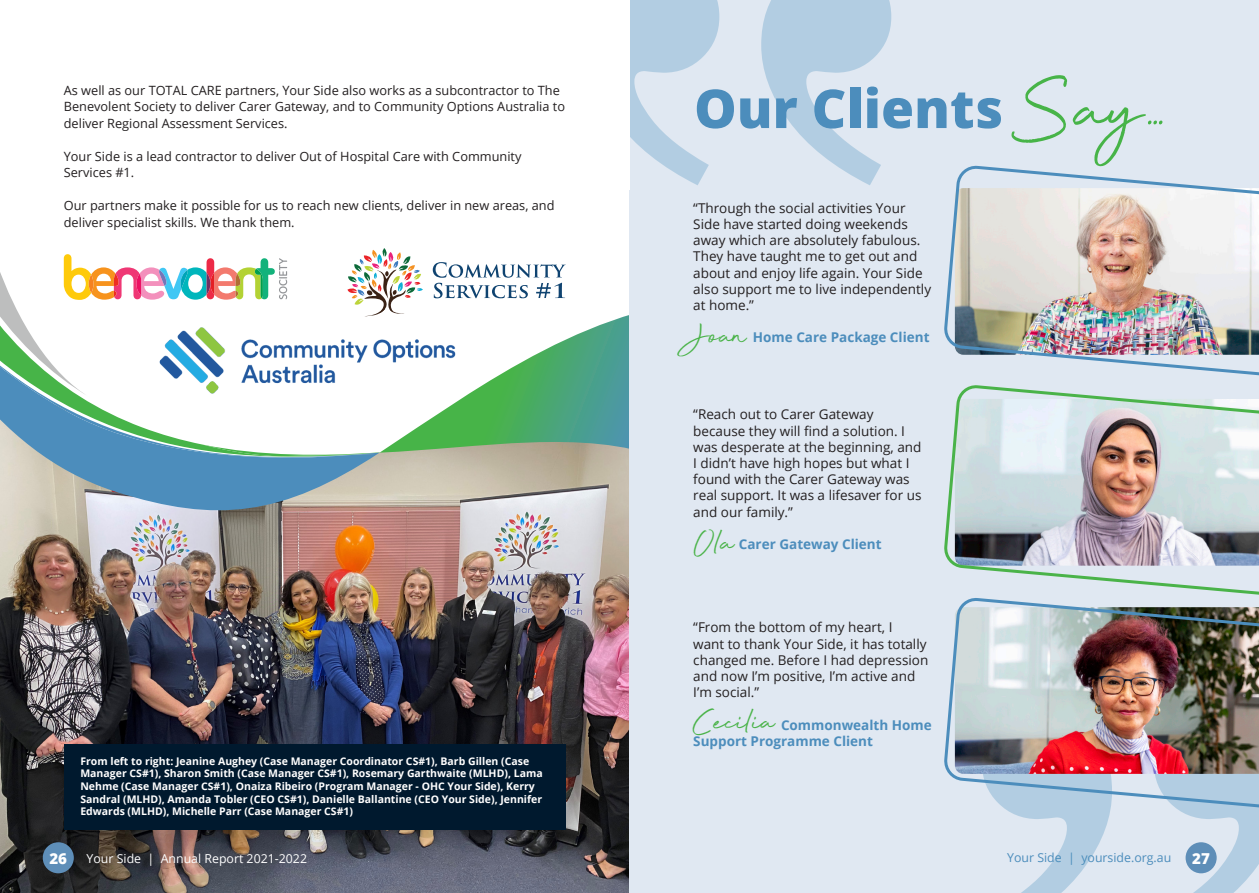
<style>
.page{position:relative;width:1259px;height:893px;background:#fff}
.page>*{position:absolute;margin:0;border:0;box-sizing:border-box;transform-origin:0 0}
.t1{font:700 674.25px "Century Schoolbook";color:#4990bd}
.t2{font:100.2px "Beyond Infinity";color:#47b448}
.t3{font:81.9px "Angelface";color:#47b448}
.t4{font:800 53.55px "Open Sans";color:#4c8dbc}
.t5{font:39px "Beyond Infinity";color:#4ab349}
.t6{font:800 15px "Open Sans";color:#fff}
.t7{font:13.5px/16.2px "Open Sans";color:#231f20}
.t8{font:700 13.5px/16.2px "Open Sans";color:#4c8dbc}
.t9{font:12.75px/16.5px "Open Sans";color:#231f20}
.t10{font:12.3px "Open Sans";color:#fff}
.t11{font:12.3px "Open Sans";color:#4c8dbc}
.t12{font:700 10.5px/12.6px "Open Sans";color:#fff}
</style>
<div class="page">
<img style="left:0;top:469px;width:629px;height:424px">
<svg style="left:0;top:267px;width:379px;height:256px;background:#9aacb8"></svg>
<svg style="left:0;top:270px;width:377px;height:199px"></svg>
<svg style="left:379px;top:315px;width:250px;height:154px"></svg>
<div style="left:43px;top:842px;width:31px;height:31px;background:#5e8eb8;border-radius:50%"></div>
<div style="left:64px;top:744px;width:502px;height:85px;background:#00192e"></div>
<svg style="left:433px;top:262px;width:133px;height:36px"></svg>
<svg style="left:347px;top:248px;width:76px;height:69px"></svg>
<svg style="left:0;top:254px;width:287px;height:143px"></svg>
<img style="left:159px;top:327px;width:297px;height:68px">
<div style="left:629px;top:0;width:630px;height:893px;background:#e0e8f2"></div>
<div style="left:1185px;top:842px;width:31px;height:31px;background:#5e8eb8;border-radius:50%"></div>
<img style="left:944px;top:385px;width:315px;height:210px">
<img style="left:944px;top:598px;width:315px;height:210px">
<img style="left:944px;top:165px;width:315px;height:211px">
<p class="t9" style="left:64px;top:82px;width:503px">As well as our TOTAL CARE partners, Your Side also works as a subcontractor to The<br>Benevolent Society to deliver Carer Gateway, and to Community Options Australia to deliver Regional Assessment Services.</p>
<p class="t9" style="left:64px;top:148px;width:459px">Your Side is a lead contractor to deliver Out of Hospital Care with Community<br>Services #1.</p>
<p class="t9" style="left:64px;top:197px;width:492px">Our partners make it possible for us to reach new clients, deliver in new areas, and deliver specialist skills. We thank them.</p>
<p class="t12" style="left:80px;top:754px;width:464px">From left to right: Jeanine Aughey (Case Manager Coordinator CS#1), Barb Gillen (Case Manager CS#1), Sharon Smith (Case Manager CS#1), Rosemary Garthwaite (MLHD), Lama Nehme (Case Manager CS#1), Onaiza Ribeiro (Program Manager - OHC Your Side), Kerry Sandral (MLHD), Amanda Tobler (CEO CS#1), Danielle Ballantine (CEO Your Side), Jennifer Edwards (MLHD), Michelle Parr (Case Manager CS#1)</p>
<p class="t6" style="left:49px;top:847px;width:19px">26</p>
<p class="t10" style="left:87px;top:850px;width:222px">Your Side | Annual Report 2021-2022</p>
<p class="t4" style="left:694px;top:68px;width:310px">Our Clients</p>
<p class="t2" style="left:1010px;top:56px;width:134px">Say</p>
<p class="t3" style="left:1147px;top:58px;width:18px">..</p>
<p class="t7" style="left:693px;top:199px;width:239px">“Through the social activities Your<br>Side have started doing weekends away which are absolutely fabulous.<br>They have taught me to get out and about and enjoy life again. Your Side also support me to live independently at home.”</p>
<p class="t5" style="left:682px;top:315px;width:65px">Joan</p>
<p class="t8" style="left:753px;top:329px;width:178px">Home Care Package Client</p>
<p class="t7" style="left:693px;top:406px;width:230px">“Reach out to Carer Gateway because they will find a solution. I was desperate at the beginning, and<br>I didn’t have high hopes but what I found with the Carer Gateway was real support. It was a lifesaver for us and our family.”</p>
<p class="t8" style="left:739px;top:536px;width:144px">Carer Gateway Client</p>
<p class="t5" style="left:693px;top:521px;width:42px">Ola</p>
<p class="t7" style="left:693px;top:619px;width:236px">“From the bottom of my heart, I<br>want to thank Your Side, it has totally changed me. Before I had depression and now I’m positive, I’m active and<br>I’m social.”</p>
<p class="t8" style="left:693px;top:716px;width:240px;text-indent:88px">Commonwealth Home<br>Support Programme Client</p>
<p class="t5" style="left:693px;top:701px;width:83px">Cecilia</p>
<h1 class="t1" style="left:975px;top:437px;width:326px">”</h1>
<p class="t11" style="left:1007px;top:849px;width:166px">Your Side | yourside.org.au</p>
<p class="t6" style="left:1192px;top:847px;width:19px">27</p>
</div>
